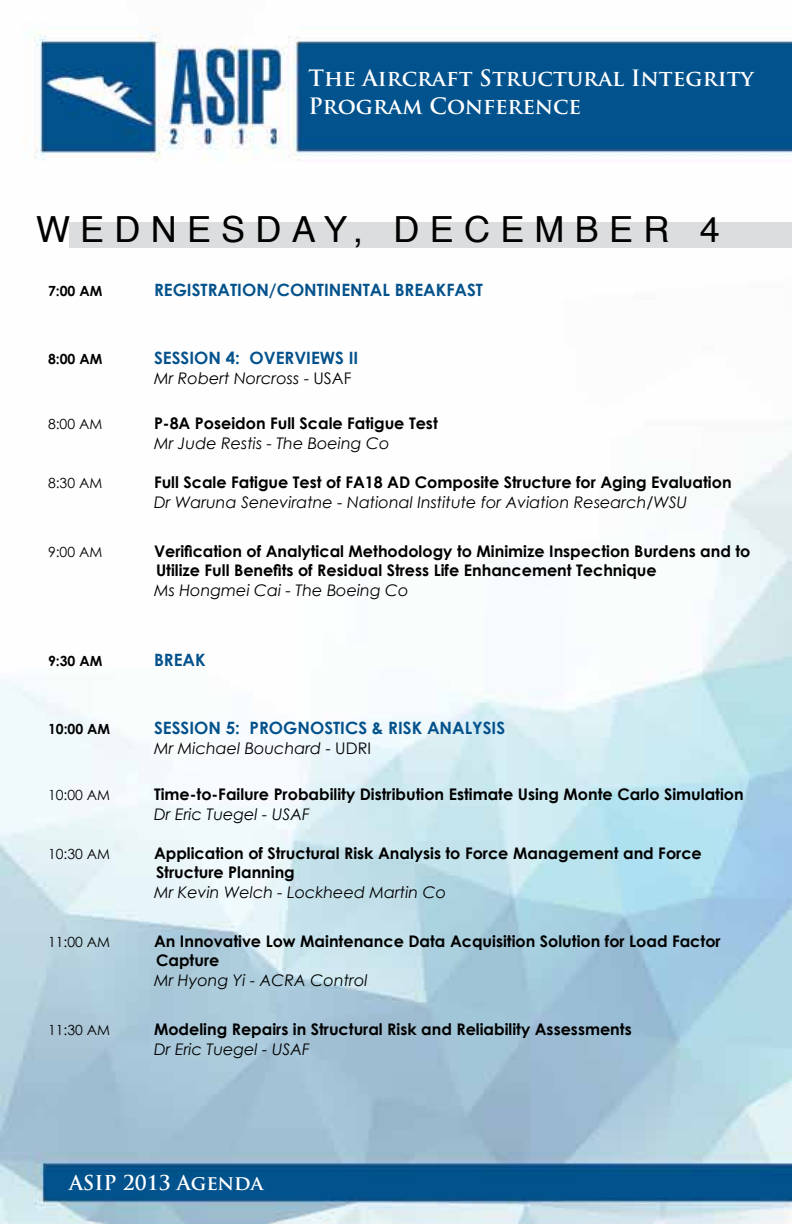
<style>
.page{position:relative;width:792px;height:1224px;background:#fff}
.page>*{position:absolute;margin:0;border:0;box-sizing:border-box;transform-origin:0 0}
.t1{font:36px "Helvetica";letter-spacing:.285em;color:#000}
.t2{font:700 22px/28px "Trajan Pro";color:#fff}
.t3{font:700 20px "Trajan Pro";color:#fff}
.t4{font:700 17px "Century Gothic";color:#04528c}
.t5{font:700 16px/19.2px "Century Gothic";color:#000}
.t6{font:italic 16px "Century Gothic";color:#000}
.t7{font:14px "Century Gothic";color:#000}
.t8{font:700 14px "Century Gothic";color:#000}
.s1{font-style:normal}
</style>
<div class="page">
<img style="left:0;top:27px;width:792px;height:1197px">
<div style="left:69px;top:223px;width:723px;height:25px;background:#dcddde"></div>
<h2 class="t2" style="left:308px;top:65px;width:447px">The Aircraft Structural Integrity<br>Program Conference</h2>
<h1 class="t1" style="left:36px;top:202px;width:685px">WEDNESDAY, DECEMBER 4</h1>
<p class="t8" style="left:48px;top:282px;width:56px">7:00 AM</p>
<p class="t4" style="left:154px;top:279px;width:331px">REGISTRATION/CONTINENTAL BREAKFAST</p>
<p class="t8" style="left:48px;top:350px;width:56px">8:00 AM</p>
<p class="t4" style="left:154px;top:347px;width:206px">SESSION 4: OVERVIEWS II</p>
<p class="t6" style="left:154px;top:368px;width:199px">Mr Robert Norcross <span class="s1">- USAF</span></p>
<p class="t7" style="left:48px;top:416px;width:56px">8:00 AM</p>
<p class="t5" style="left:154px;top:413px;width:285px">P-8A Poseidon Full Scale Fatigue Test</p>
<p class="t6" style="left:154px;top:434px;width:237px">Mr Jude Restis - The Boeing Co</p>
<p class="t7" style="left:48px;top:475px;width:56px">8:30 AM</p>
<p class="t5" style="left:154px;top:473px;width:579px">Full Scale Fatigue Test of FA18 AD Composite Structure for Aging Evaluation</p>
<p class="t6" style="left:154px;top:493px;width:535px">Dr Waruna Seneviratne - National Institute for Aviation Research/WSU</p>
<p class="t7" style="left:48px;top:544px;width:56px">9:00 AM</p>
<p class="t5" style="left:154px;top:541px;width:598px">Verification of Analytical Methodology to Minimize Inspection Burdens and to<br>Utilize Full Benefits of Residual Stress Life Enhancement Technique</p>
<p class="t6" style="left:154px;top:581px;width:256px">Ms Hongmei Cai - The Boeing Co</p>
<p class="t8" style="left:48px;top:653px;width:56px">9:30 AM</p>
<p class="t4" style="left:154px;top:650px;width:53px">BREAK</p>
<p class="t8" style="left:48px;top:720px;width:64px">10:00 AM</p>
<p class="t4" style="left:154px;top:717px;width:353px">SESSION 5: PROGNOSTICS &amp; RISK ANALYSIS</p>
<p class="t6" style="left:154px;top:738px;width:219px">Mr Michael Bouchard <span class="s1">- UDRI</span></p>
<p class="t7" style="left:48px;top:786px;width:64px">10:00 AM</p>
<p class="t5" style="left:154px;top:784px;width:591px">Time-to-Failure Probability Distribution Estimate Using Monte Carlo Simulation</p>
<p class="t6" style="left:154px;top:804px;width:158px">Dr Eric Tuegel - USAF</p>
<p class="t7" style="left:48px;top:845px;width:64px">10:30 AM</p>
<p class="t5" style="left:154px;top:843px;width:549px">Application of Structural Risk Analysis to Force Management and Force<br>Structure Planning</p>
<p class="t6" style="left:154px;top:882px;width:294px">Mr Kevin Welch - Lockheed Martin Co</p>
<p class="t7" style="left:48px;top:933px;width:64px">11:00 AM</p>
<p class="t5" style="left:154px;top:931px;width:568px">An Innovative Low Maintenance Data Acquisition Solution for Load Factor<br>Capture</p>
<p class="t6" style="left:154px;top:970px;width:215px">Mr Hyong Yi - ACRA Control</p>
<p class="t7" style="left:48px;top:1021px;width:64px">11:30 AM</p>
<p class="t5" style="left:154px;top:1019px;width:479px">Modeling Repairs in Structural Risk and Reliability Assessments</p>
<p class="t6" style="left:154px;top:1039px;width:158px">Dr Eric Tuegel - USAF</p>
<p class="t3" style="left:69px;top:1171px;width:196px">ASIP 2013 Agenda</p>
</div>
